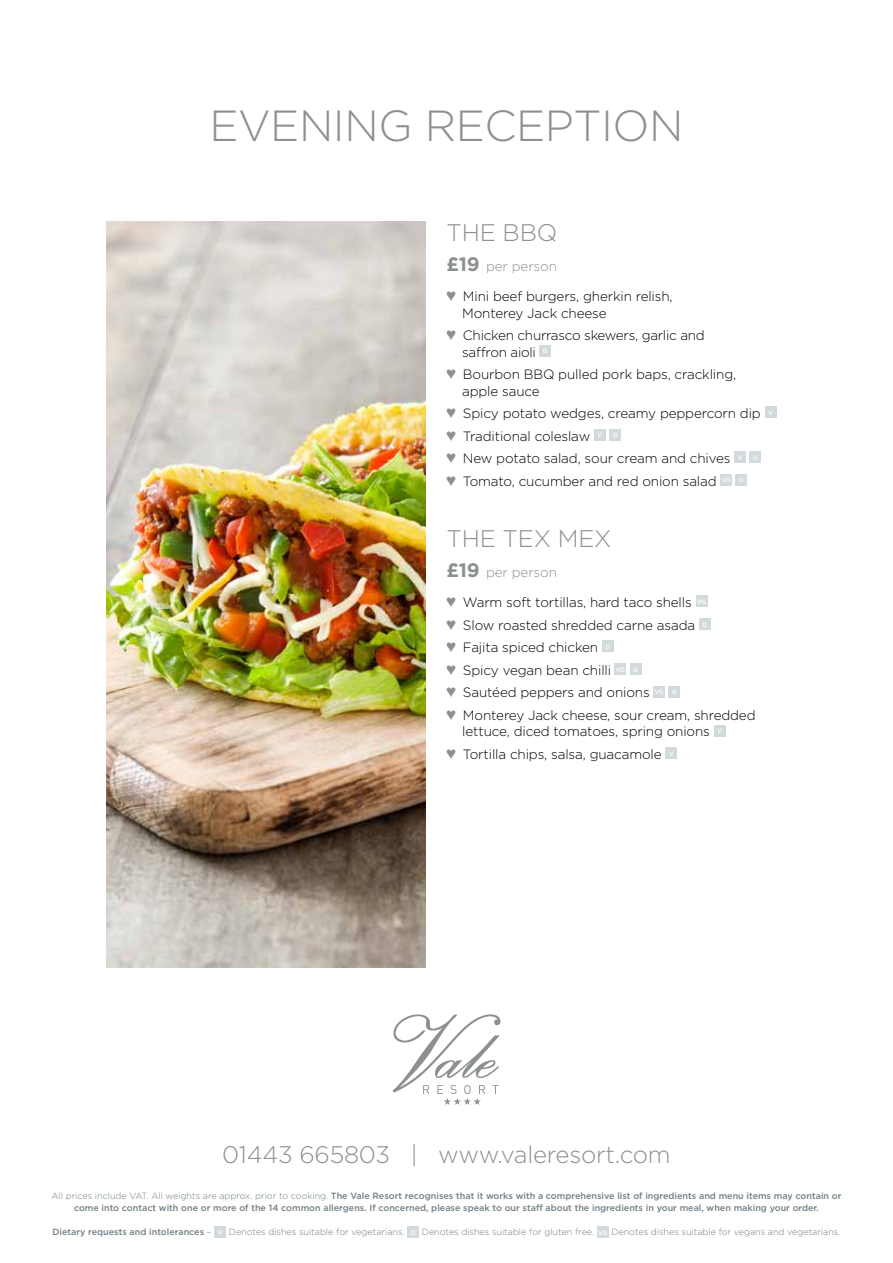
<style>
.page{position:relative;width:893px;height:1263px;background:#fff}
.page>*{position:absolute;margin:0;border:0;box-sizing:border-box;transform-origin:0 0}
.t1{font:300 43.5px "Gotham";letter-spacing:-.01em;color:#8c9091}
.t2{font:300 24px "Gotham";letter-spacing:-.01em;color:#8c9091}
.t3{font:300 13.5px/16.5px "Gotham";letter-spacing:-.01em;color:#000}
.t4{font:300 13.5px "Gotham";letter-spacing:-.01em;color:#8c9091}
.t5{font:500 9px/12px "Gotham";color:#717e86;text-align:center}
.t6{font:300 9px "Gotham";color:#717e86}
.t7{font:500 6.3px "Gotham";color:#fff}
.s1{font-weight:700;font-size:19.5px}
.s2{color:#8c9091}
.s3{font-weight:300}
.s4{font-weight:500}
.s5{font-weight:500;font-size:6.3px;color:#fff}
</style>
<div class="page">
<img style="left:106px;top:221px;width:319px;height:746px">
<div style="left:539px;top:345px;width:12px;height:12px;background:#d3dadd"></div>
<div style="left:765px;top:406px;width:12px;height:12px;background:#d3dadd"></div>
<div style="left:594px;top:429px;width:12px;height:12px;background:#d3dadd"></div>
<div style="left:609px;top:429px;width:12px;height:12px;background:#d3dadd"></div>
<div style="left:734px;top:451px;width:12px;height:12px;background:#d3dadd"></div>
<div style="left:749px;top:451px;width:12px;height:12px;background:#d3dadd"></div>
<div style="left:720px;top:474px;width:12px;height:12px;background:#d3dadd"></div>
<div style="left:735px;top:474px;width:12px;height:12px;background:#d3dadd"></div>
<div style="left:696px;top:595px;width:11px;height:12px;background:#d3dadd"></div>
<div style="left:699px;top:618px;width:11px;height:12px;background:#d3dadd"></div>
<div style="left:602px;top:640px;width:11px;height:12px;background:#d3dadd"></div>
<div style="left:614px;top:663px;width:12px;height:12px;background:#d3dadd"></div>
<div style="left:630px;top:663px;width:12px;height:12px;background:#d3dadd"></div>
<div style="left:653px;top:685px;width:12px;height:12px;background:#d3dadd"></div>
<div style="left:668px;top:685px;width:12px;height:12px;background:#d3dadd"></div>
<div style="left:714px;top:724px;width:12px;height:12px;background:#d3dadd"></div>
<div style="left:665px;top:747px;width:12px;height:12px;background:#d3dadd"></div>
<div style="left:214px;top:1226px;width:12px;height:12px;background:#d3dadd"></div>
<div style="left:407px;top:1226px;width:12px;height:12px;background:#d3dadd"></div>
<div style="left:597px;top:1226px;width:12px;height:12px;background:#d3dadd"></div>
<svg style="left:392px;top:1014px;width:108px;height:91px"></svg>
<h1 class="t1" style="left:209px;top:98px;width:476px">EVENING RECEPTION</h1>
<h2 class="t2" style="left:446px;top:218px;width:112px">THE BBQ</h2>
<p class="t4" style="left:446px;top:258px;width:112px"><span class="s1">£19</span> per person</p>
<p class="t3" style="left:462px;top:288px;width:212px;text-indent:-16px"><span class="s2">♥</span> Mini beef burgers, gherkin relish,<br>Monterey Jack cheese</p>
<p class="t3" style="left:462px;top:327px;width:244px;text-indent:-16px"><span class="s2">♥</span> Chicken churrasco skewers, garlic and saffron aioli <sup>G</sup></p>
<p class="t3" style="left:462px;top:366px;width:276px;text-indent:-16px"><span class="s2">♥</span> Bourbon BBQ pulled pork baps, crackling, apple sauce</p>
<p class="t3" style="left:446px;top:402px;width:328px;line-height:22.5px"><span class="s2">♥</span> Spicy potato wedges, creamy peppercorn dip <sup>V </sup><span class="s2">♥</span> Traditional coleslaw <sup>V</sup></p>
<p class="t7" style="left:613px;top:431px;width:6px">G</p>
<p class="t3" style="left:446px;top:450px;width:297px"><span class="s2">♥</span> New potato salad, sour cream and chives <sup>V</sup></p>
<p class="t7" style="left:753px;top:454px;width:6px">G</p>
<p class="t3" style="left:446px;top:472px;width:286px"><span class="s2">♥</span> Tomato, cucumber and red onion salad <sup>VG</sup></p>
<p class="t7" style="left:739px;top:476px;width:6px">G</p>
<h2 class="t2" style="left:446px;top:524px;width:167px">THE TEX MEX</h2>
<p class="t4" style="left:446px;top:564px;width:112px"><span class="s1">£19</span> per person</p>
<p class="t3" style="left:446px;top:591px;width:262px;line-height:22.5px"><span class="s2">♥</span> Warm soft tortillas, hard taco shells <sup>VG </sup><span class="s2">♥</span> Slow roasted shredded carne asada <sup>G </sup><span class="s2">♥</span> Fajita spiced chicken <sup>G<br></sup><span class="s2">♥</span> Spicy vegan bean chilli <sup>VG</sup></p>
<p class="t7" style="left:633px;top:665px;width:6px">G</p>
<p class="t3" style="left:446px;top:684px;width:219px"><span class="s2">♥</span> Sautéed peppers and onions <sup>VG</sup></p>
<p class="t7" style="left:672px;top:688px;width:6px">G</p>
<p class="t3" style="left:462px;top:706px;width:295px;text-indent:-16px"><span class="s2">♥</span> Monterey Jack cheese, sour cream, shredded lettuce, diced tomatoes, spring onions <sup>V</sup></p>
<p class="t3" style="left:446px;top:745px;width:229px"><span class="s2">♥</span> Tortilla chips, salsa, guacamole <sup>V</sup></p>
<h2 class="t2" style="left:222px;top:1139px;width:450px">01443 665803 | www.valeresort.com</h2>
<p class="t5" style="left:51px;top:1190px;width:792px"><span class="s3">All prices include VAT. All weights are approx. prior to cooking.</span> The Vale Resort recognises that it works with a comprehensive list of ingredients and menu items may contain or come into contact with one or more of the 14 common allergens. If concerned, please speak to our staff about the ingredients in your meal, when making your order.</p>
<p class="t6" style="left:52px;top:1226px;width:789px"><span class="s4">Dietary requests and intolerances</span> – <span class="s5">V</span> Denotes dishes suitable for vegetarians. <span class="s5">G</span> Denotes dishes suitable for gluten free. <span class="s5">VG</span> Denotes dishes suitable for vegans and vegetarians.</p>
</div>
